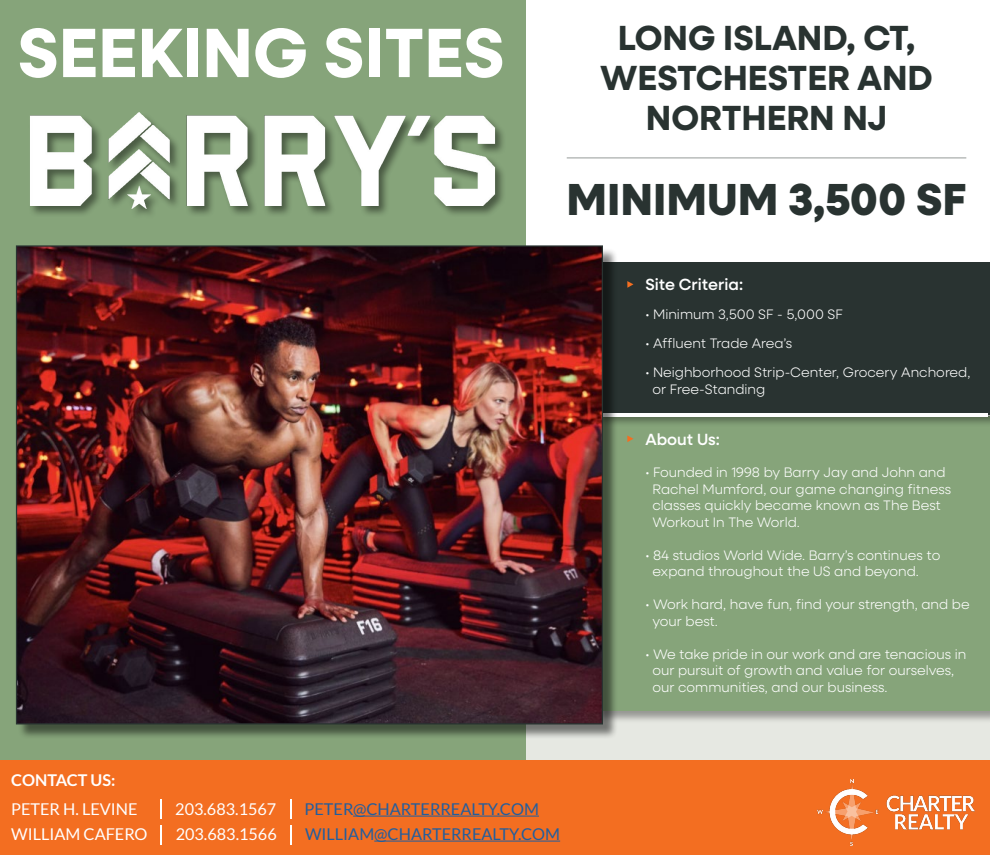
<style>
.page{position:relative;width:990px;height:855px;background:#fff}
.page>*{position:absolute;margin:0;border:0;box-sizing:border-box;transform-origin:0 0}
.t1{font:700 70px "Neulis Sans";color:#fff}
.t2{font:800 45px "Neulis Sans";color:#293331}
.t3{font:700 35px/40px "Neulis Sans";color:#293331;text-align:center}
.t4{font:16.25px "Lato";color:#fff}
.t5{font:16.25px "Lato";color:#215e9e}
.t6{font:500 16.25px "Neulis Sans";color:#fff}
.t7{font:700 16.25px "Lato";color:#fff}
.t8{font:300 13.75px/16.5px "Neulis Sans";color:#fff}
</style>
<div class="page">
<div style="left:0;top:709px;width:990px;height:137px;background:#e6e8e2"></div>
<div style="left:0;top:0;width:526px;height:761px;background:#86a47a"></div>
<hr style="left:567px;top:158px;width:399px;height:1px;background:#293331">
<div style="left:594px;top:415px;width:396px;height:309px;background:#000;opacity:.35"></div>
<div style="left:596px;top:416px;width:394px;height:295px;background:#86a47a"></div>
<div style="left:594px;top:261px;width:396px;height:166px;background:#000;opacity:.35"></div>
<div style="left:596px;top:263px;width:394px;height:152px;background:#293331"></div>
<hr style="left:596px;top:413px;width:392px;height:4px;background:#fff">
<svg style="left:627px;top:281px;width:6px;height:7px"></svg>
<svg style="left:627px;top:435px;width:6px;height:7px"></svg>
<div style="left:0;top:760px;width:990px;height:95px;background:#f36e21"></div>
<hr style="left:353px;top:816px;width:186px;height:1px;background:#215e9e">
<hr style="left:374px;top:841px;width:186px;height:1px;background:#215e9e">
<svg style="left:161px;top:799px;width:1px;height:20px"></svg>
<svg style="left:161px;top:825px;width:1px;height:19px"></svg>
<hr style="left:290px;top:799px;width:2px;height:20px;background:#fff">
<svg style="left:290px;top:825px;width:2px;height:19px"></svg>
<img style="left:817px;top:780px;width:158px;height:65px">
<div style="left:18px;top:248px;width:600px;height:492px;background:#000;opacity:.5"></div>
<img style="left:18px;top:247px;width:583px;height:475px">
<div style="left:28px;top:112px;width:479px;height:108px;background:#000;opacity:.45"></div>
<img style="left:28px;top:113px;width:471px;height:96px">
<h1 class="t1" style="left:18px;top:1px;width:488px">SEEKING SITES</h1>
<h3 class="t3" style="left:600px;top:16px;width:334px">LONG ISLAND, CT,<br>WESTCHESTER AND<br>NORTHERN NJ</h3>
<h2 class="t2" style="left:567px;top:166px;width:401px">MINIMUM 3,500 SF</h2>
<p class="t7" style="left:11px;top:771px;width:106px">CONTACT US:</p>
<p class="t4" style="left:11px;top:800px;width:128px">PETER H. LEVINE</p>
<p class="t4" style="left:175px;top:800px;width:103px">203.683.1567</p>
<p class="t5" style="left:305px;top:800px;width:236px">PETER@CHARTERREALTY.COM</p>
<p class="t4" style="left:11px;top:825px;width:138px">WILLIAM CAFERO</p>
<p class="t4" style="left:176px;top:825px;width:103px">203.683.1566</p>
<p class="t5" style="left:305px;top:825px;width:257px">WILLIAM@CHARTERREALTY.COM</p>
<p class="t6" style="left:645px;top:273px;width:99px">Site Criteria:</p>
<p class="t8" style="left:645px;top:306px;width:199px">• Minimum 3,500 SF - 5,000 SF</p>
<p class="t8" style="left:645px;top:335px;width:148px">• Affluent Trade Area’s</p>
<p class="t8" style="left:653px;top:364px;width:319px;text-indent:-7px">• Neighborhood Strip-Center, Grocery Anchored, or Free-Standing</p>
<p class="t6" style="left:645px;top:427px;width:76px">About Us:</p>
<p class="t8" style="left:653px;top:463px;width:300px;text-indent:-7px">• Founded in 1998 by Barry Jay and John and Rachel Mumford, our game changing fitness classes quickly became known as The Best Workout In The World.</p>
<p class="t8" style="left:653px;top:546px;width:289px;text-indent:-7px">• 84 studios World Wide. Barry’s continues to expand throughout the US and beyond.</p>
<p class="t8" style="left:653px;top:595px;width:319px;text-indent:-7px">• Work hard, have fun, find your strength, and be your best.</p>
<p class="t8" style="left:653px;top:645px;width:315px;text-indent:-7px">• We take pride in our work and are tenacious in our pursuit of growth and value for ourselves, our communities, and our business.</p>
</div>
